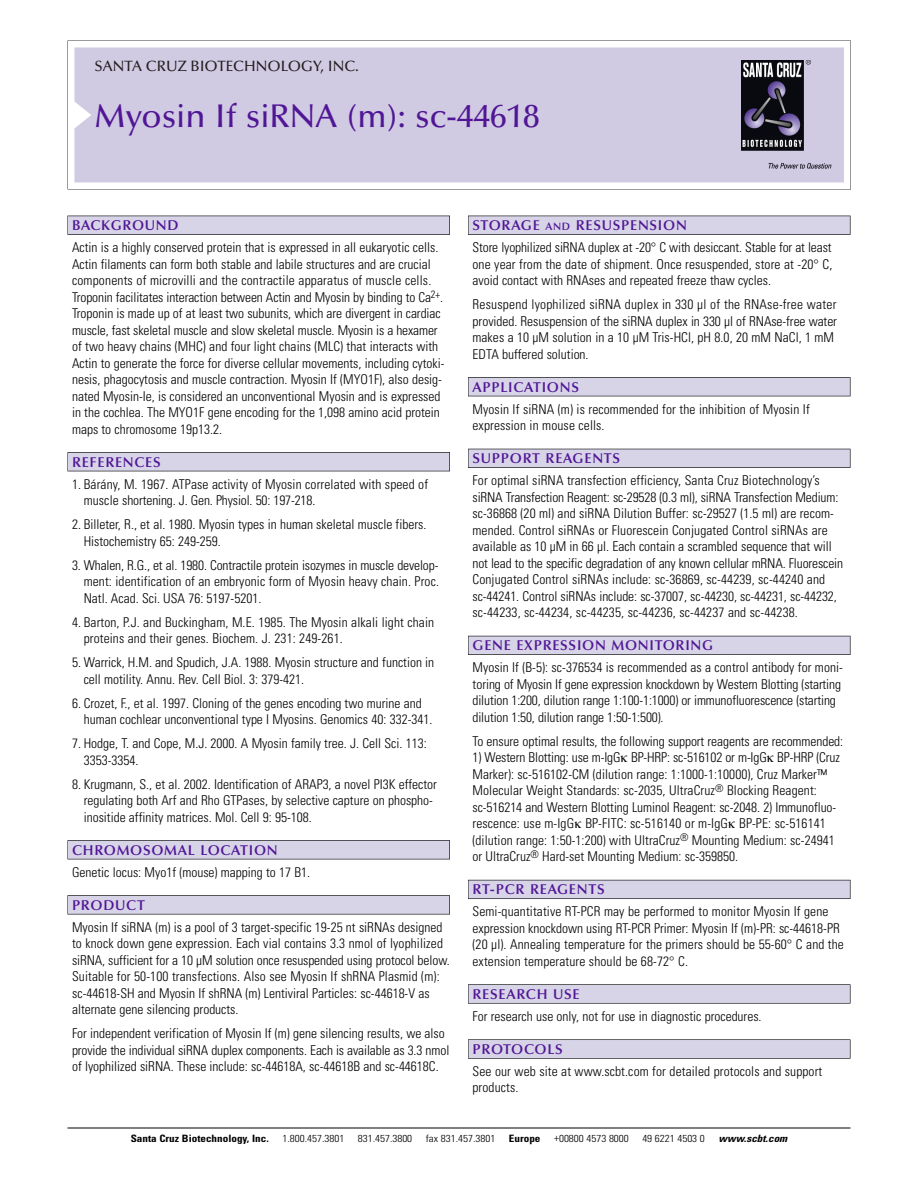
<style>
.page{position:relative;width:918px;height:1188px;background:#fff}
.page>*{position:absolute;margin:0;border:0;box-sizing:border-box;transform-origin:0 0}
.t1{font:500 33px "Optima";color:#511695}
.t2{font:500 15px "Optima";color:#231f20}
.t3{font:600 14.25px "Optima";letter-spacing:.05em;color:#511695}
.t4{font:300 condensed 13.5px/16.5px "Univers";color:#000}
.t5{font:300 condensed 10.2px "Univers";color:#000;scale:1.1 1}
.t6{font:700 condensed 10.2px "Univers";color:#000;scale:1.1 1}
.t7{font:italic 700 condensed 10.2px "Univers";color:#000;scale:1.1 1}
.s1{font-size:10.65px}
</style>
<div class="page">
<svg style="left:68px;top:40px;width:783px;height:149px"></svg>
<div style="left:74px;top:47px;width:770px;height:135px;background:#d1cae3"></div>
<img style="left:741px;top:60px;width:90px;height:108px">
<div style="left:68px;top:216px;width:382px;height:19px;background:#535256"></div>
<div style="left:68px;top:216px;width:381px;height:18px;background:#d7d4e8"></div>
<div style="left:68px;top:452px;width:382px;height:19px;background:#515155"></div>
<div style="left:68px;top:453px;width:381px;height:18px;background:#d7d4e8"></div>
<div style="left:68px;top:840px;width:382px;height:19px;background:#545357"></div>
<div style="left:68px;top:841px;width:381px;height:18px;background:#d7d4e8"></div>
<div style="left:68px;top:895px;width:382px;height:19px;background:#575659"></div>
<div style="left:68px;top:896px;width:381px;height:18px;background:#d7d4e8"></div>
<div style="left:468px;top:216px;width:382px;height:19px;background:#535256"></div>
<div style="left:468px;top:216px;width:382px;height:18px;background:#d7d4e8"></div>
<div style="left:468px;top:377px;width:382px;height:19px;background:#515155"></div>
<div style="left:468px;top:378px;width:382px;height:18px;background:#d7d4e8"></div>
<div style="left:468px;top:449px;width:382px;height:19px;background:#515057"></div>
<div style="left:468px;top:449px;width:382px;height:18px;background:#d7d4e8"></div>
<div style="left:468px;top:636px;width:382px;height:19px;background:#535259"></div>
<div style="left:468px;top:636px;width:382px;height:18px;background:#d7d4e8"></div>
<div style="left:468px;top:880px;width:382px;height:19px;background:#595860"></div>
<div style="left:468px;top:880px;width:382px;height:18px;background:#d7d4e8"></div>
<div style="left:468px;top:984px;width:382px;height:20px;background:#676767"></div>
<div style="left:468px;top:985px;width:382px;height:18px;background:#d7d4e8"></div>
<div style="left:468px;top:1039px;width:382px;height:20px;background:#666"></div>
<div style="left:468px;top:1040px;width:382px;height:18px;background:#d7d4e8"></div>
<hr style="left:68px;top:1128px;width:782px;height:1px;background:#000">
<p class="t2" style="left:94px;top:60px;width:266px">SANTA CRUZ BIOTECHNOLOGY, INC.</p>
<p class="t1" style="left:94px;top:102px;width:447px">Myosin If siRNA (m): sc-44618</p>
<p class="t3" style="left:72px;top:219px;width:108px">BACKGROUND</p>
<p class="t4" style="left:72px;top:240px;width:374px">Actin is a highly conserved protein that is expressed in all eukaryotic cells.<br>Actin filaments can form both stable and labile structures and are crucial components of microvilli and the contractile apparatus of muscle cells.<br>Troponin facilitates interaction between Actin and Myosin by binding to Ca<sup>2+</sup>.<br>Troponin is made up of at least two subunits, which are divergent in cardiac muscle, fast skeletal muscle and slow skeletal muscle. Myosin is a hexamer of two heavy chains (MHC) and four light chains (MLC) that interacts with Actin to generate the force for diverse cellular movements, including cytoki&shy;nesis, phagocytosis and muscle contraction. Myosin If (MYO1F), also desig&shy;nated Myosin-Ie, is considered an unconventional Myosin and is expressed in the cochlea. The MYO1F gene encoding for the 1,098 amino acid protein maps to chromosome 19p13.2.</p>
<p class="t3" style="left:72px;top:456px;width:90px">REFERENCES</p>
<p class="t4" style="left:84px;top:477px;width:346px;text-indent:-12px">1. Bárány, M. 1967. ATPase activity of Myosin correlated with speed of muscle shortening. J. Gen. Physiol. 50: 197-218.</p>
<p class="t4" style="left:84px;top:517px;width:344px;text-indent:-12px">2. Billeter, R., et al. 1980. Myosin types in human skeletal muscle fibers.<br>Histochemistry 65: 249-259.</p>
<p class="t4" style="left:84px;top:558px;width:357px;text-align:justify;text-indent:-12px">3. Whalen, R.G., et al. 1980. Contractile protein isozymes in muscle develop&shy;ment: identification of an embryonic form of Myosin heavy chain. Proc.<br>Natl. Acad. Sci. USA 76: 5197-5201.</p>
<p class="t4" style="left:84px;top:615px;width:352px;text-indent:-12px">4. Barton, P.J. and Buckingham, M.E. 1985. The Myosin alkali light chain proteins and their genes. Biochem. J. 231: 249-261.</p>
<p class="t4" style="left:84px;top:655px;width:352px;text-indent:-12px">5. Warrick, H.M. and Spudich, J.A. 1988. Myosin structure and function in cell motility. Annu. Rev. Cell Biol. 3: 379-421.</p>
<p class="t4" style="left:84px;top:696px;width:350px;text-indent:-12px">6. Crozet, F., et al. 1997. Cloning of the genes encoding two murine and human cochlear unconventional type I Myosins. Genomics 40: 332-341.</p>
<p class="t4" style="left:84px;top:736px;width:344px;text-indent:-12px">7. Hodge, T. and Cope, M.J. 2000. A Myosin family tree. J. Cell Sci. 113:<br>3353-3354.</p>
<p class="t4" style="left:84px;top:777px;width:355px;text-indent:-12px">8. Krugmann, S., et al. 2002. Identification of ARAP3, a novel PI3K effector regulating both Arf and Rho GTPases, by selective capture on phospho&shy;inositide affinity matrices. Mol. Cell 9: 95-108.</p>
<p class="t3" style="left:72px;top:844px;width:207px">CHROMOSOMAL LOCATION</p>
<p class="t4" style="left:72px;top:865px;width:240px">Genetic locus: Myo1f (mouse) mapping to 17 B1.</p>
<p class="t3" style="left:72px;top:899px;width:74px">PRODUCT</p>
<p class="t4" style="left:72px;top:920px;width:379px">Myosin If siRNA (m) is a pool of 3 target-specific 19-25 nt siRNAs designed to knock down gene expression. Each vial contains 3.3 nmol of lyophilized siRNA, sufficient for a 10 µM solution once resuspended using protocol below.<br>Suitable for 50-100 transfections. Also see Myosin If shRNA Plasmid (m): sc-44618-SH and Myosin If shRNA (m) Lentiviral Particles: sc-44618-V as alternate gene silencing products.</p>
<p class="t4" style="left:72px;top:1027px;width:379px">For independent verification of Myosin If (m) gene silencing results, we also provide the individual siRNA duplex components. Each is available as 3.3 nmol of lyophilized siRNA. These include: sc-44618A, sc-44618B and sc-44618C.</p>
<p class="t3" style="left:473px;top:219px;width:216px">STORAGE <span class="s1">AND</span> RESUSPENSION</p>
<p class="t4" style="left:473px;top:240px;width:361px;text-align:justify">Store lyophilized siRNA duplex at -20° C with desiccant. Stable for at least one year from the date of shipment. Once resuspended, store at -20° C, avoid contact with RNAses and repeated freeze thaw cycles.</p>
<p class="t4" style="left:473px;top:297px;width:366px">Resuspend lyophilized siRNA duplex in 330 µl of the RNAse-free water provided. Resuspension of the siRNA duplex in 330 µl of RNAse-free water makes a 10 µM solution in a 10 µM Tris-HCl, pH 8.0, 20 mM NaCl, 1 mM EDTA buffered solution.</p>
<p class="t3" style="left:473px;top:381px;width:108px">APPLICATIONS</p>
<p class="t4" style="left:473px;top:402px;width:339px">Myosin If siRNA (m) is recommended for the inhibition of Myosin If expression in mouse cells.</p>
<p class="t3" style="left:473px;top:452px;width:149px">SUPPORT REAGENTS</p>
<p class="t4" style="left:473px;top:474px;width:372px">For optimal siRNA transfection efficiency, Santa Cruz Biotechnology’s siRNA Transfection Reagent: sc-29528 (0.3 ml), siRNA Transfection Medium: sc-36868 (20 ml) and siRNA Dilution Buffer: sc-29527 (1.5 ml) are recom&shy;mended. Control siRNAs or Fluorescein Conjugated Control siRNAs are available as 10 µM in 66 µl. Each contain a scrambled sequence that will not lead to the specific degradation of any known cellular mRNA. Fluorescein Conjugated Control siRNAs include: sc-36869, sc-44239, sc-44240 and sc-44241. Control siRNAs include: sc-37007, sc-44230, sc-44231, sc-44232, sc-44233, sc-44234, sc-44235, sc-44236, sc-44237 and sc-44238.</p>
<p class="t3" style="left:473px;top:639px;width:242px">GENE EXPRESSION MONITORING</p>
<p class="t4" style="left:473px;top:661px;width:372px">Myosin If (B-5): sc-376534 is recommended as a control antibody for moni&shy;toring of Myosin If gene expression knockdown by Western Blotting (starting dilution 1:200, dilution range 1:100-1:1000) or immunofluorescence (starting dilution 1:50, dilution range 1:50-1:500).</p>
<p class="t4" style="left:473px;top:734px;width:372px">To ensure optimal results, the following support reagents are recommended:</p>
<p class="t4" style="left:473px;top:751px;width:369px">1) Western Blotting: use m-IgG BP-HRP: sc-516102 or m-IgG BP-HRP (Cruz Marker): sc-516102-CM (dilution range: 1:1000-1:10000), Cruz Marker™ Molecular Weight Standards: sc-2035, UltraCruz<sup>®</sup> Blocking Reagent: sc-516214 and Western Blotting Luminol Reagent: sc-2048. 2) Immunofluo&shy;rescence: use m-IgG BP-FITC: sc-516140 or m-IgG BP-PE: sc-516141 (dilution range: 1:50-1:200) with UltraCruz<sup>®</sup> Mounting Medium: sc-24941 or UltraCruz<sup>®</sup> Hard-set Mounting Medium: sc-359850.</p>
<p class="t3" style="left:473px;top:883px;width:134px">RT-PCR REAGENTS</p>
<p class="t4" style="left:473px;top:905px;width:373px">Semi-quantitative RT-PCR may be performed to monitor Myosin If gene expression knockdown using RT-PCR Primer: Myosin If (m)-PR: sc-44618-PR (20 µl). Annealing temperature for the primers should be 55-60° C and the extension temperature should be 68-72° C.</p>
<p class="t3" style="left:473px;top:988px;width:109px">RESEARCH USE</p>
<p class="t4" style="left:473px;top:1009px;width:291px">For research use only, not for use in diagnostic procedures.</p>
<p class="t3" style="left:473px;top:1043px;width:92px">PROTOCOLS</p>
<p class="t4" style="left:473px;top:1064px;width:351px">See our web site at www.scbt.com for detailed protocols and support products.</p>
<p class="t6" style="left:131px;top:1135px;width:127px">Santa Cruz Biotechnology, Inc.</p>
<p class="t5" style="left:282px;top:1135px;width:58px">1.800.457.3801</p>
<p class="t5" style="left:358px;top:1135px;width:51px">831.457.3800</p>
<p class="t5" style="left:426px;top:1135px;width:65px">fax 831.457.3801</p>
<p class="t6" style="left:509px;top:1135px;width:30px">Europe</p>
<p class="t5" style="left:554px;top:1135px;width:69px">+00800 4573 8000</p>
<p class="t5" style="left:642px;top:1135px;width:58px">49 6221 4503 0</p>
<p class="t7" style="left:719px;top:1135px;width:66px">www.scbt.com</p>
</div>
